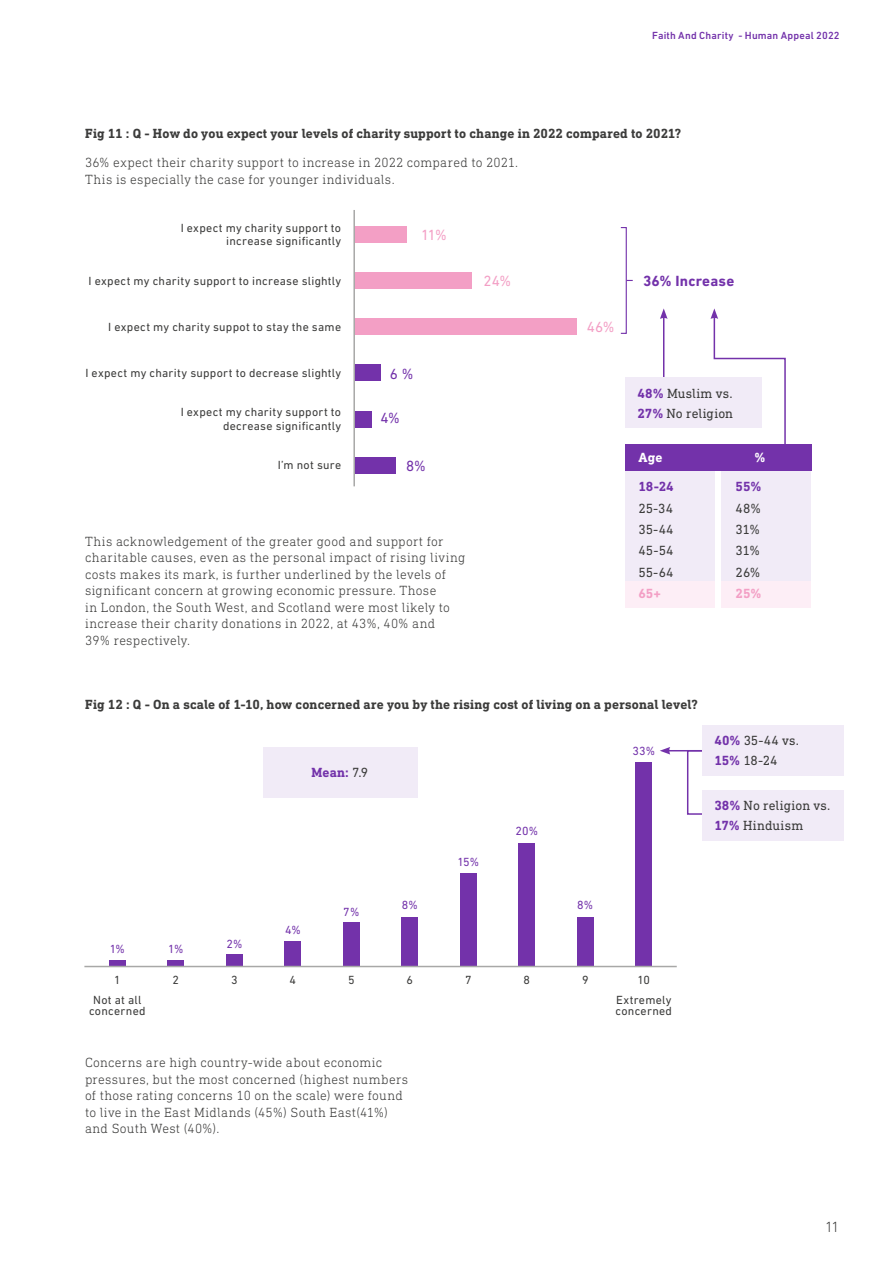
<style>
.page{position:relative;width:893px;height:1263px;background:#fff}
.page>*{position:absolute;margin:0;border:0;box-sizing:border-box;transform-origin:0 0}
.t1{font:700 15px "DIN Next LT Pro";letter-spacing:.015em;color:#7332aa}
.t2{font:15px "DIN Next LT Pro";color:#f39fc5}
.t3{font:15px "DIN Next LT Pro";color:#7332aa}
.t4{font:300 15px "DIN Next LT Pro";color:#3c3c3b}
.Body_Copy{font:300 13.5px/16.5px "DIN Next Slab Pro";letter-spacing:.02em;color:#3c3c3b}
.Body_Copy-2{font:700 13.5px "DIN Next Slab Pro";letter-spacing:.015em;color:#3c3c3b}
.Body_Copy-3{font:13.5px "DIN Next Slab Pro";letter-spacing:.01em;color:#3c3c3b}
.Body_Copy-4{font:700 13.5px "DIN Next Slab Pro";letter-spacing:.01em;color:#7332aa}
.Body_Copy-5{font:700 13.5px "DIN Next Slab Pro";color:#f39fc5}
.Body_Copy-6{font:700 13.5px "DIN Next Slab Pro";color:#fff}
.t5{font:12px/13.5px "DIN Next LT Pro";letter-spacing:.02em;color:#3c3c3b;text-align:right}
.t6{font:12px "DIN Next LT Pro";color:#7332aa}
.t7{font:500 10.5px "DIN Next LT Pro";letter-spacing:.015em;color:#7332aa}
.s1{font-weight:700;color:#7332aa}
.s2{font-weight:400;color:#3c3c3b}
</style>
<div class="page">
<svg style="left:710px;top:308px;width:76px;height:205px"></svg>
<div style="left:625px;top:444px;width:90px;height:137px;background:#f1ebf7"></div>
<div style="left:625px;top:581px;width:90px;height:27px;background:#fdeef6"></div>
<div style="left:722px;top:444px;width:89px;height:137px;background:#f1ebf7"></div>
<div style="left:722px;top:581px;width:89px;height:27px;background:#fdeef6"></div>
<div style="left:625px;top:444px;width:186px;height:27px;background:#7332aa"></div>
<div style="left:354px;top:365px;width:26px;height:16px;background:#7332aa"></div>
<div style="left:354px;top:272px;width:117px;height:17px;background:#f39fc5"></div>
<div style="left:354px;top:411px;width:18px;height:16px;background:#7332aa"></div>
<div style="left:354px;top:457px;width:42px;height:17px;background:#7332aa"></div>
<div style="left:354px;top:318px;width:223px;height:17px;background:#f39fc5"></div>
<div style="left:354px;top:226px;width:53px;height:17px;background:#f39fc5"></div>
<hr style="left:353px;top:210px;width:2px;height:276px;background:#a8a8a7">
<div style="left:620px;top:227px;width:7px;height:107px;border:1px solid #7332aa"></div>
<hr style="left:663px;top:317px;width:1px;height:77px;background:#7332aa">
<svg style="left:660px;top:308px;width:8px;height:11px"></svg>
<div style="left:625px;top:378px;width:137px;height:50px;background:#f1ebf7"></div>
<div style="left:263px;top:747px;width:155px;height:50px;background:#f1ebf7"></div>
<div style="left:109px;top:960px;width:17px;height:6px;background:#7332aa"></div>
<div style="left:168px;top:960px;width:16px;height:6px;background:#7332aa"></div>
<div style="left:226px;top:954px;width:17px;height:12px;background:#7332aa"></div>
<div style="left:285px;top:941px;width:16px;height:25px;background:#7332aa"></div>
<div style="left:343px;top:922px;width:17px;height:44px;background:#7332aa"></div>
<div style="left:402px;top:917px;width:16px;height:49px;background:#7332aa"></div>
<div style="left:460px;top:873px;width:17px;height:93px;background:#7332aa"></div>
<div style="left:518px;top:843px;width:17px;height:123px;background:#7332aa"></div>
<div style="left:577px;top:917px;width:17px;height:49px;background:#7332aa"></div>
<div style="left:635px;top:762px;width:17px;height:204px;background:#7332aa"></div>
<hr style="left:84px;top:966px;width:593px;height:1px;background:#a8a8a7">
<svg style="left:686px;top:751px;width:66px;height:64px"></svg>
<hr style="left:668px;top:750px;width:153px;height:1px;background:#7332aa">
<svg style="left:660px;top:747px;width:10px;height:7px"></svg>
<div style="left:702px;top:725px;width:141px;height:50px;background:#f1ebf7"></div>
<div style="left:702px;top:790px;width:141px;height:50px;background:#f1ebf7"></div>
<p class="t7" style="left:652px;top:29px;width:189px">Faith And Charity - Human Appeal 2022</p>
<p class="Body_Copy-2" style="left:85px;top:125px;width:598px">Fig 11 : Q - How do you expect your levels of charity support to change in 2022 compared to 2021?</p>
<p class="Body_Copy" style="left:85px;top:154px;width:435px">36% expect their charity support to increase in 2022 compared to 2021.<br>This is especially the case for younger individuals.</p>
<p class="t5" style="left:181px;top:221px;width:162px">I expect my charity support to increase significantly</p>
<p class="t5" style="left:89px;top:274px;width:254px">I expect my charity support to increase slightly</p>
<p class="t2" style="left:421px;top:226px;width:27px">11%</p>
<p class="t5" style="left:108px;top:320px;width:234px">I expect my charity suppot to stay the same</p>
<p class="t5" style="left:85px;top:366px;width:257px">I expect my charity support to decrease slightly</p>
<p class="t3" style="left:390px;top:365px;width:25px">6 %</p>
<p class="t5" style="left:181px;top:405px;width:162px">I expect my charity support to decrease significantly</p>
<p class="t5" style="left:278px;top:458px;width:65px">I’m not sure</p>
<p class="t3" style="left:406px;top:457px;width:21px">8%</p>
<p class="t3" style="left:380px;top:409px;width:21px">4%</p>
<p class="t2" style="left:484px;top:272px;width:29px">24%</p>
<p class="Body_Copy" style="left:85px;top:533px;width:382px">This acknowledgement of the greater good and support for charitable causes, even as the personal impact of rising living costs makes its mark, is further underlined by the levels of significant concern at growing economic pressure. Those<br>in London, the South West, and Scotland were most likely to increase their charity donations in 2022, at 43%, 40% and<br>39% respectively.</p>
<p class="t2" style="left:587px;top:319px;width:29px">46%</p>
<p class="t1" style="left:643px;top:272px;width:93px">36% Increase</p>
<p class="Body_Copy-3" style="left:638px;top:385px;width:97px"><span class="s1">48%</span> Muslim vs.</p>
<p class="Body_Copy-3" style="left:638px;top:405px;width:97px"><span class="s1">27%</span> No religion</p>
<p class="Body_Copy-6" style="left:638px;top:450px;width:26px">Age</p>
<p class="Body_Copy-4" style="left:638px;top:479px;width:37px">18-24</p>
<p class="Body_Copy-3" style="left:638px;top:500px;width:36px">25-34</p>
<p class="Body_Copy-3" style="left:638px;top:522px;width:37px">35-44</p>
<p class="Body_Copy-3" style="left:638px;top:543px;width:37px">45-54</p>
<p class="Body_Copy-3" style="left:638px;top:564px;width:37px">55-64</p>
<p class="Body_Copy-5" style="left:638px;top:586px;width:24px">65+</p>
<p class="Body_Copy-6" style="left:754px;top:450px;width:12px">%</p>
<p class="Body_Copy-4" style="left:736px;top:479px;width:27px">55%</p>
<p class="Body_Copy-3" style="left:736px;top:500px;width:27px">48%</p>
<p class="Body_Copy-3" style="left:736px;top:522px;width:26px">31%</p>
<p class="Body_Copy-3" style="left:736px;top:543px;width:26px">31%</p>
<p class="Body_Copy-3" style="left:736px;top:564px;width:26px">26%</p>
<p class="Body_Copy-5" style="left:736px;top:586px;width:27px">25%</p>
<p class="Body_Copy-2" style="left:85px;top:697px;width:614px">Fig 12 : Q - On a scale of 1-10, how concerned are you by the rising cost of living on a personal level?</p>
<p class="t6" style="left:110px;top:942px;width:17px">1%</p>
<p class="t5" style="left:114px;top:973px;width:8px">1</p>
<p class="t5" style="left:173px;top:973px;width:8px">2</p>
<p class="t6" style="left:168px;top:942px;width:17px">1%</p>
<p class="t6" style="left:226px;top:937px;width:18px">2%</p>
<p class="t5" style="left:231px;top:973px;width:8px">3</p>
<p class="Body_Copy-4" style="left:312px;top:764px;width:58px">Mean: <span class="s2">7.9</span></p>
<p class="t6" style="left:285px;top:923px;width:17px">4%</p>
<p class="t5" style="left:290px;top:973px;width:8px">4</p>
<p class="t6" style="left:343px;top:905px;width:18px">7%</p>
<p class="t5" style="left:348px;top:973px;width:8px">5</p>
<p class="t6" style="left:402px;top:898px;width:18px">8%</p>
<p class="t5" style="left:407px;top:973px;width:8px">6</p>
<p class="t6" style="left:457px;top:855px;width:23px">15%</p>
<p class="t6" style="left:515px;top:824px;width:24px">20%</p>
<p class="t5" style="left:465px;top:973px;width:8px">7</p>
<p class="t5" style="left:524px;top:973px;width:8px">8</p>
<p class="t6" style="left:577px;top:898px;width:18px">8%</p>
<p class="t5" style="left:582px;top:973px;width:8px">9</p>
<p class="t6" style="left:632px;top:744px;width:24px">33%</p>
<p class="t5" style="left:637px;top:973px;width:14px">10</p>
<p class="t5" style="left:89px;top:995px;width:58px;line-height:10.5px;text-align:center">Not at all concerned</p>
<p class="t5" style="left:615px;top:995px;width:58px;line-height:10.5px;text-align:left">Extremely concerned</p>
<p class="Body_Copy" style="left:85px;top:1054px;width:325px">Concerns are high country-wide about economic pressures, but the most concerned (highest numbers of those rating concerns 10 on the scale) were found to live in the East Midlands (45%) South East(41%) and South West (40%).</p>
<p class="Body_Copy-3" style="left:714px;top:733px;width:86px"><span class="s1">40%</span> 35-44 vs.</p>
<p class="Body_Copy-3" style="left:714px;top:753px;width:65px"><span class="s1">15%</span> 18-24</p>
<p class="Body_Copy-3" style="left:714px;top:798px;width:118px"><span class="s1">38%</span> No religion vs.</p>
<p class="Body_Copy-3" style="left:714px;top:818px;width:90px"><span class="s1">17%</span> Hinduism</p>
<p class="t4" style="left:825px;top:1218px;width:16px">11</p>
</div>
